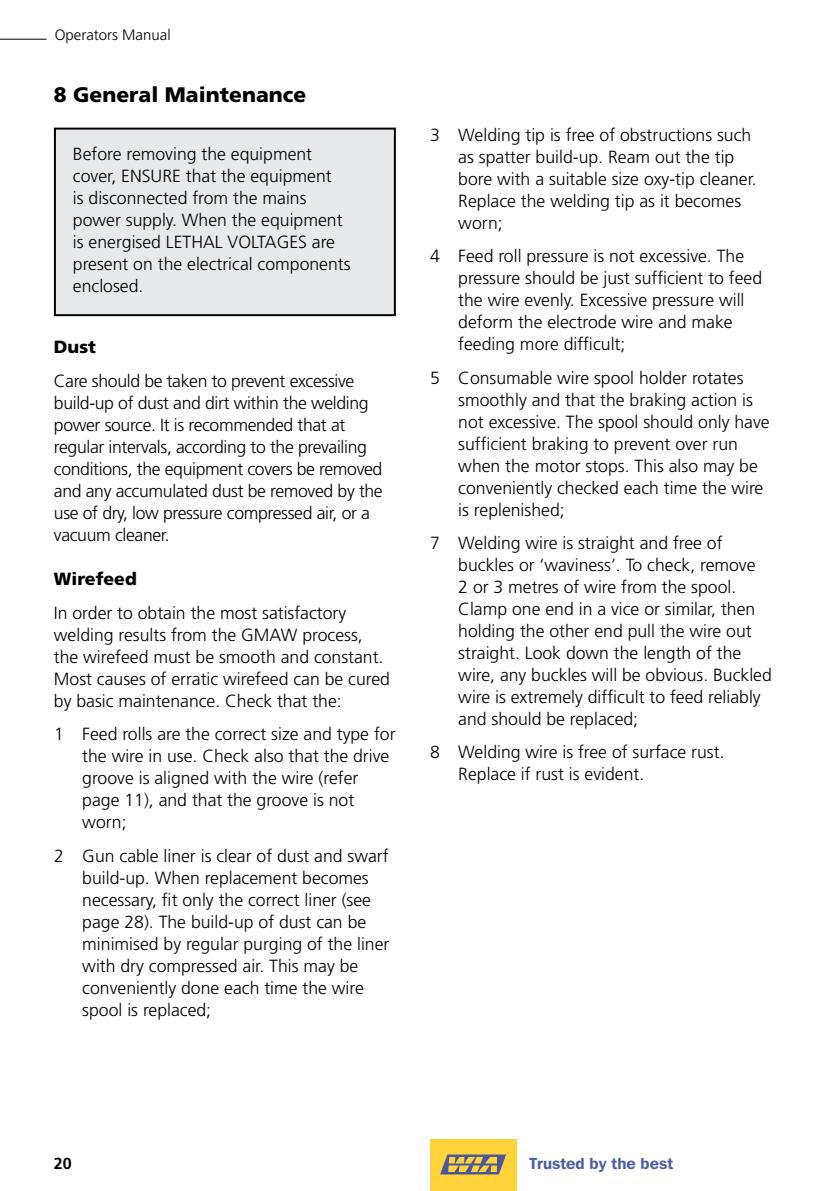
<style>
.page{position:relative;width:840px;height:1191px;background:#fff}
.page>*{position:absolute;margin:0;border:0;box-sizing:border-box;transform-origin:0 0}
.t1{font:900 21px "Frutiger";color:#000}
.t2{font:300 17.6px/22px "Frutiger";color:#000}
.t3{font:300 17.6px/22px "Frutiger";letter-spacing:-.02em;color:#000}
.t4{font:900 17.6px "Frutiger";color:#000}
.t5{font:600 16px "Franklin Gothic IT Cby BT";color:#4d5ca3}
.t6{font:700 16px "Frutiger";color:#000}
.t7{font:300 15px "Frutiger";color:#000}
</style>
<div class="page">
<hr style="left:0;top:39px;width:46px;height:1px;background:#000">
<div style="left:430px;top:1139px;width:86px;height:52px;background:#ffd339"></div>
<svg style="left:440px;top:1154px;width:66px;height:20px"></svg>
<div style="left:55px;top:129px;width:339px;height:186px;background:#e8e9eb"></div>
<div style="left:54px;top:128px;width:341px;height:188px;border:2px solid #000"></div>
<p class="t7" style="left:55px;top:26px;width:117px">Operators Manual</p>
<p class="t1" style="left:54px;top:82px;width:254px">8 General Maintenance</p>
<p class="t2" style="left:73px;top:143px;width:279px">Before removing the equipment cover, ENSURE that the equipment<br>is disconnected from the mains power supply. When the equipment is energised LETHAL VOLTAGES are present on the electrical components enclosed.</p>
<p class="t4" style="left:54px;top:336px;width:44px">Dust</p>
<p class="t3" style="left:54px;top:370px;width:330px">Care should be taken to prevent excessive build-up of dust and dirt within the welding power source. It is recommended that at regular intervals, according to the prevailing conditions, the equipment covers be removed and any accumulated dust be removed by the use of dry, low pressure compressed air, or a vacuum cleaner.</p>
<p class="t4" style="left:54px;top:568px;width:84px">Wirefeed</p>
<p class="t2" style="left:54px;top:602px;width:337px">In order to obtain the most satisfactory welding results from the GMAW process, the wirefeed must be smooth and constant.<br>Most causes of erratic wirefeed can be cured by basic maintenance. Check that the:</p>
<p class="t2" style="left:82px;top:723px;width:314px;text-indent:-28px">1 Feed rolls are the correct size and type for the wire in use. Check also that the drive groove is aligned with the wire (refer page 11), and that the groove is not worn;</p>
<p class="t2" style="left:82px;top:844px;width:308px;text-indent:-28px">2 Gun cable liner is clear of dust and swarf build-up. When replacement becomes necessary, fit only the correct liner (see page 28). The build-up of dust can be minimised by regular purging of the liner with dry compressed air. This may be conveniently done each time the wire spool is replaced;</p>
<p class="t2" style="left:458px;top:124px;width:300px;text-indent:-28px">3 Welding tip is free of obstructions such as spatter build-up. Ream out the tip bore with a suitable size oxy-tip cleaner.<br>Replace the welding tip as it becomes worn;</p>
<p class="t2" style="left:458px;top:245px;width:305px;text-indent:-28px">4 Feed roll pressure is not excessive. The pressure should be just sufficient to feed the wire evenly. Excessive pressure will deform the electrode wire and make feeding more difficult;</p>
<p class="t2" style="left:458px;top:367px;width:313px;text-indent:-28px">5 Consumable wire spool holder rotates smoothly and that the braking action is not excessive. The spool should only have sufficient braking to prevent over run when the motor stops. This also may be conveniently checked each time the wire is replenished;</p>
<p class="t2" style="left:458px;top:532px;width:315px;text-indent:-28px">7 Welding wire is straight and free of buckles or ‘waviness’. To check, remove<br>2 or 3 metres of wire from the spool.<br>Clamp one end in a vice or similar, then holding the other end pull the wire out straight. Look down the length of the wire, any buckles will be obvious. Buckled wire is extremely difficult to feed reliably and should be replaced;</p>
<p class="t2" style="left:458px;top:741px;width:267px;text-indent:-28px">8 Welding wire is free of surface rust.<br>Replace if rust is evident.</p>
<p class="t6" style="left:54px;top:1154px;width:19px">20</p>
<p class="t5" style="left:529px;top:1153px;width:145px">Trusted by the best</p>
</div>
